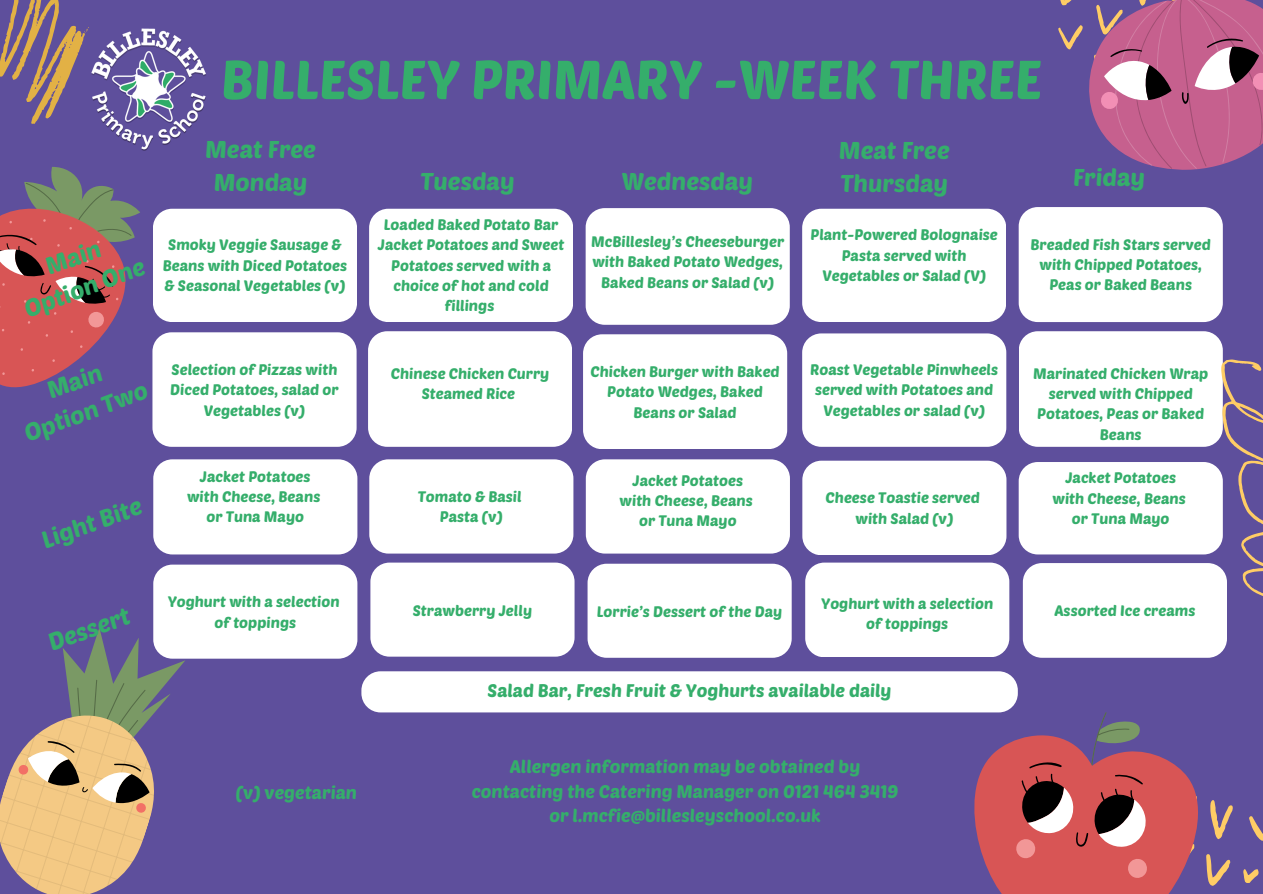
<style>
.page{position:relative;width:1263px;height:894px;background:#fff}
.page>*{position:absolute;margin:0;border:0;box-sizing:border-box;transform-origin:0 0}
.t1{font:54px "Poetsen One";color:#35ae6b}
.t2{font:24px/32.7px "Poetsen One";color:#35ae6b;text-align:center}
.t3{font:18px/24.8px "Poetsen One";color:#35ae6b;text-align:center}
.t4{font:15px/20.2px "Poetsen One";color:#35ae6b;text-align:center}
</style>
<div class="page">
<div style="left:0;top:0;width:1263px;height:893px;background:#5e4f9c"></div>
<div style="left:153px;top:564px;width:204px;height:94px;background:#fff;border-radius:19px"></div>
<div style="left:153px;top:459px;width:204px;height:95px;background:#fff;border-radius:19px"></div>
<div style="left:152px;top:332px;width:205px;height:114px;background:#fff;border-radius:19px"></div>
<img style="left:110px;top:28px;width:96px;height:123px">
<svg style="left:0;top:0;width:113px;height:128px"></svg>
<div style="left:153px;top:209px;width:204px;height:113px;background:#fff;border-radius:19px"></div>
<div style="left:370px;top:562px;width:205px;height:94px;background:#fff;border-radius:19px"></div>
<div style="left:588px;top:563px;width:204px;height:94px;background:#fff;border-radius:19px"></div>
<div style="left:805px;top:562px;width:204px;height:95px;background:#fff;border-radius:19px"></div>
<div style="left:1023px;top:563px;width:204px;height:94px;background:#fff;border-radius:19px"></div>
<div style="left:369px;top:459px;width:204px;height:94px;background:#fff;border-radius:19px"></div>
<div style="left:586px;top:459px;width:204px;height:94px;background:#fff;border-radius:19px"></div>
<div style="left:802px;top:460px;width:204px;height:95px;background:#fff;border-radius:19px"></div>
<div style="left:1019px;top:462px;width:204px;height:92px;background:#fff;border-radius:19px"></div>
<div style="left:368px;top:331px;width:204px;height:115px;background:#fff;border-radius:19px"></div>
<div style="left:583px;top:334px;width:204px;height:115px;background:#fff;border-radius:19px"></div>
<div style="left:802px;top:333px;width:204px;height:113px;background:#fff;border-radius:19px"></div>
<div style="left:1019px;top:331px;width:204px;height:115px;background:#fff;border-radius:19px"></div>
<div style="left:369px;top:209px;width:204px;height:113px;background:#fff;border-radius:19px"></div>
<div style="left:586px;top:208px;width:204px;height:117px;background:#fff;border-radius:19px"></div>
<div style="left:802px;top:209px;width:204px;height:113px;background:#fff;border-radius:19px"></div>
<div style="left:1019px;top:207px;width:204px;height:115px;background:#fff;border-radius:19px"></div>
<svg style="left:1058px;top:0;width:205px;height:170px"></svg>
<svg style="left:1215px;top:355px;width:48px;height:241px"></svg>
<svg style="left:974px;top:741px;width:39px;height:152px;fill:#d85555"></svg>
<svg style="left:1013px;top:712px;width:250px;height:181px"></svg>
<svg style="left:0;top:167px;width:140px;height:221px"></svg>
<svg style="left:0;top:616px;width:188px;height:277px"></svg>
<div style="left:361px;top:671px;width:657px;height:41px;background:#fff;border-radius:19px"></div>
<h2 class="t2" style="left:8px;top:262px;width:129px;rotate:-20deg">Main<br>Option One</h2>
<p class="t1" style="left:221px;top:45px;width:822px">BILLESLEY PRIMARY -WEEK THREE</p>
<p class="t2" style="left:205px;top:132px;width:112px">Meat Free<br>Monday</p>
<p class="t2" style="left:420px;top:164px;width:96px">Tuesday</p>
<p class="t2" style="left:621px;top:164px;width:133px">Wednesday</p>
<p class="t2" style="left:839px;top:133px;width:112px;text-align:left">Meat Free<br>Thursday</p>
<p class="t2" style="left:1073px;top:160px;width:74px">Friday</p>
<h2 class="t4" style="left:163px;top:234px;width:186px">Smoky Veggie Sausage &amp;<br>Beans with Diced Potatoes &amp; Seasonal Vegetables (v)</h2>
<p class="t4" style="left:384px;top:214px;width:176px">Loaded Baked Potato Bar</p>
<p class="t4" style="left:378px;top:234px;width:188px">Jacket Potatoes and Sweet<br>Potatoes served with a choice of hot and cold fillings</p>
<p class="t4" style="left:591px;top:231px;width:195px">McBillesley’s Cheeseburger with Baked Potato Wedges,<br>Baked Beans or Salad (v)</p>
<p class="t4" style="left:810px;top:224px;width:189px">Plant-Powered Bolognaise<br>Pasta served with<br>Vegetables or Salad (V)</p>
<p class="t4" style="left:1030px;top:234px;width:182px">Breaded Fish Stars served with Chipped Potatoes,<br>Peas or Baked Beans</p>
<p class="t2" style="left:8px;top:387px;width:131px;rotate:-20deg">Main<br>Option Two</p>
<p class="t2" style="left:37px;top:524px;width:106px;rotate:-20deg">Light Bite</p>
<p class="t4" style="left:170px;top:359px;width:170px">Selection of Pizzas with<br>Diced Potatoes, salad or<br>Vegetables (v)</p>
<p class="t4" style="left:200px;top:465px;width:112px">Jacket Potatoes</p>
<p class="t4" style="left:187px;top:486px;width:135px">with Cheese, Beans</p>
<h1 class="t4" style="left:206px;top:506px;width:99px">or Tuna Mayo</h1>
<h2 class="t4" style="left:391px;top:362px;width:160px">Chinese Chicken Curry<br>Steamed Rice</h2>
<p class="t4" style="left:590px;top:361px;width:191px">Chicken Burger with Baked<br>Potato Wedges, Baked<br>Beans or Salad</p>
<p class="t4" style="left:810px;top:359px;width:189px">Roast Vegetable Pinwheels served with Potatoes and<br>Vegetables or salad (v)</p>
<p class="t4" style="left:1033px;top:362px;width:177px">Marinated Chicken Wrap served with Chipped<br>Potatoes, Peas or Baked<br>Beans</p>
<p class="t4" style="left:418px;top:486px;width:105px">Tomato &amp; Basil</p>
<p class="t4" style="left:440px;top:506px;width:64px">Pasta (v)</p>
<p class="t4" style="left:632px;top:469px;width:112px">Jacket Potatoes</p>
<p class="t4" style="left:619px;top:489px;width:135px">with Cheese, Beans</p>
<p class="t4" style="left:639px;top:510px;width:99px">or Tuna Mayo</p>
<p class="t4" style="left:826px;top:487px;width:156px">Cheese Toastie served</p>
<p class="t4" style="left:855px;top:507px;width:99px">with Salad (v)</p>
<p class="t4" style="left:1065px;top:467px;width:112px">Jacket Potatoes</p>
<p class="t4" style="left:1052px;top:487px;width:135px">with Cheese, Beans</p>
<p class="t4" style="left:1072px;top:507px;width:99px">or Tuna Mayo</p>
<p class="t2" style="left:43px;top:627px;width:87px;rotate:-20deg">Dessert</p>
<p class="t4" style="left:168px;top:591px;width:174px">Yoghurt with a selection</p>
<p class="t4" style="left:214px;top:611px;width:83px">of toppings</p>
<h2 class="t4" style="left:413px;top:599px;width:121px">Strawberry Jelly</h2>
<h2 class="t4" style="left:597px;top:600px;width:187px">Lorrie’s Dessert of the Day</h2>
<h2 class="t4" style="left:821px;top:593px;width:174px">Yoghurt with a selection</h2>
<h2 class="t4" style="left:866px;top:613px;width:83px">of toppings</h2>
<p class="t3" style="left:488px;top:677px;width:405px">Salad Bar, Fresh Fruit &amp; Yoghurts available daily</p>
<p class="t4" style="left:1054px;top:599px;width:143px">Assorted Ice creams</p>
<p class="t3" style="left:236px;top:779px;width:123px">(v) vegetarian</p>
<p class="t3" style="left:472px;top:753px;width:428px">Allergen information may be obtained by contacting the Catering Manager on 0121 464 3419 or l.mcfie@billesleyschool.co.uk</p>
</div>
